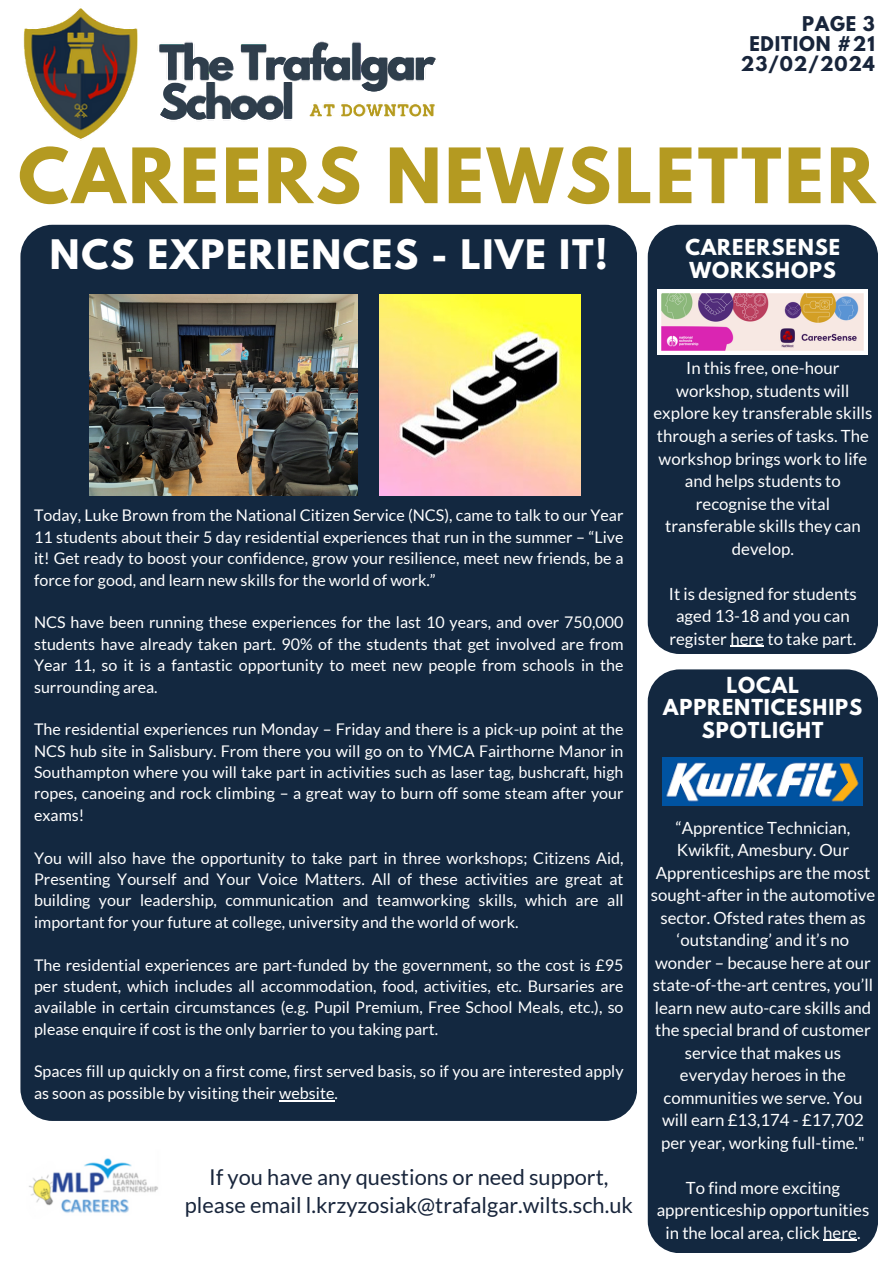
<style>
.page{position:relative;width:893px;height:1264px;background:#fff}
.page>*{position:absolute;margin:0;border:0;box-sizing:border-box;transform-origin:0 0}
.t1{font:700 67.5px "League Spartan";letter-spacing:.045em;color:#b49a21}
.t2{font:700 36px "League Spartan";letter-spacing:.045em;color:#fff}
.t3{font:21.75px/28.2px "Lato";color:#18253b;text-align:center}
.t4{font:700 19.5px/22.5px "League Spartan";letter-spacing:.045em;color:#fff}
.t5{font:700 18px/20.2px "League Spartan";letter-spacing:.045em;color:#18253b;text-align:right}
.t6{font:16.8px/22.5px "Lato";color:#fff;text-align:center}
.t7{font:16.05px/21.3px "Lato";color:#fff;text-align:justify}
</style>
<div class="page">
<img style="left:22px;top:8px;width:425px;height:237px">
<img style="left:29px;top:1158px;width:129px;height:55px">
<div style="left:20px;top:225px;width:617px;height:895px;background:#132840;border-radius:32px"></div>
<div style="left:647px;top:225px;width:231px;height:429px;background:#132840;border-radius:32px"></div>
<div style="left:647px;top:669px;width:231px;height:584px;background:#132840;border-radius:32px"></div>
<img style="left:657px;top:289px;width:210px;height:65px">
<img style="left:663px;top:758px;width:199px;height:47px">
<img style="left:380px;top:294px;width:200px;height:201px">
<img style="left:89px;top:294px;width:268px;height:201px">
<hr style="left:279px;top:1099px;width:55px;height:2px;background:#fff">
<hr style="left:823px;top:1239px;width:33px;height:1px;background:#fff">
<hr style="left:730px;top:645px;width:34px;height:2px;background:#fff">
<p class="t5" style="left:740px;top:16px;width:135px">PAGE 3<br>EDITION #21<br>23/02/2024</p>
<p class="t1" style="left:18px;top:142px;width:858px">CAREERS NEWSLETTER</p>
<p class="t2" style="left:50px;top:236px;width:559px">NCS EXPERIENCES - LIVE IT!</p>
<p class="t4" style="left:685px;top:238px;width:156px">CAREERSENSE<br>WORKSHOPS</p>
<p class="t7" style="left:34px;top:504px;width:591px">Today, Luke Brown from the National Citizen Service (NCS), came to talk to our Year 11 students about their 5 day residential experiences that run in the summer – “Live it! Get ready to boost your confidence, grow your resilience, meet new friends, be a force for good, and learn new skills for the world of work.”</p>
<p class="t7" style="left:34px;top:611px;width:591px">NCS have been running these experiences for the last 10 years, and over 750,000 students have already taken part. 90% of the students that get involved are from Year 11, so it is a fantastic opportunity to meet new people from schools in the surrounding area.</p>
<p class="t7" style="left:34px;top:718px;width:591px">The residential experiences run Monday – Friday and there is a pick-up point at the NCS hub site in Salisbury. From there you will go on to YMCA Fairthorne Manor in Southampton where you will take part in activities such as laser tag, bushcraft, high ropes, canoeing and rock climbing – a great way to burn off some steam after your exams!</p>
<p class="t7" style="left:34px;top:846px;width:591px">You will also have the opportunity to take part in three workshops; Citizens Aid, Presenting Yourself and Your Voice Matters. All of these activities are great at building your leadership, communication and teamworking skills, which are all important for your future at college, university and the world of work.</p>
<p class="t7" style="left:34px;top:953px;width:591px">The residential experiences are part-funded by the government, so the cost is £95 per student, which includes all accommodation, food, activities, etc. Bursaries are available in certain circumstances (e.g. Pupil Premium, Free School Meals, etc.), so please enquire if cost is the only barrier to you taking part.</p>
<p class="t7" style="left:34px;top:1060px;width:591px">Spaces fill up quickly on a first come, first served basis, so if you are interested apply as soon as possible by visiting their website.</p>
<p class="t3" style="left:185px;top:1161px;width:449px">If you have any questions or need support, please email l.krzyzosiak@trafalgar.wilts.sch.uk</p>
<h4 class="t6" style="left:653px;top:357px;width:220px">In this free, one-hour workshop, students will explore key transferable skills through a series of tasks. The workshop brings work to life and helps students to recognise the vital transferable skills they can develop.</h4>
<p class="t6" style="left:668px;top:582px;width:189px">It is designed for students aged 13-18 and you can register here to take part.</p>
<p class="t4" style="left:663px;top:676px;width:200px;text-align:center">LOCAL<br>APPRENTICESHIPS<br>SPOTLIGHT</p>
<h4 class="t6" style="left:650px;top:815px;width:226px">“Apprentice Technician,<br>Kwikfit, Amesbury. Our<br>Apprenticeships are the most sought-after in the automotive sector. Ofsted rates them as ‘outstanding’ and it’s no wonder – because here at our state-of-the-art centres, you’ll learn new auto-care skills and the special brand of customer service that makes us everyday heroes in the communities we serve. You will earn £13,174 - £17,702 per year, working full-time."</h4>
<p class="t6" style="left:656px;top:1175px;width:214px">To find more exciting apprenticeship opportunities in the local area, click here.</p>
</div>
